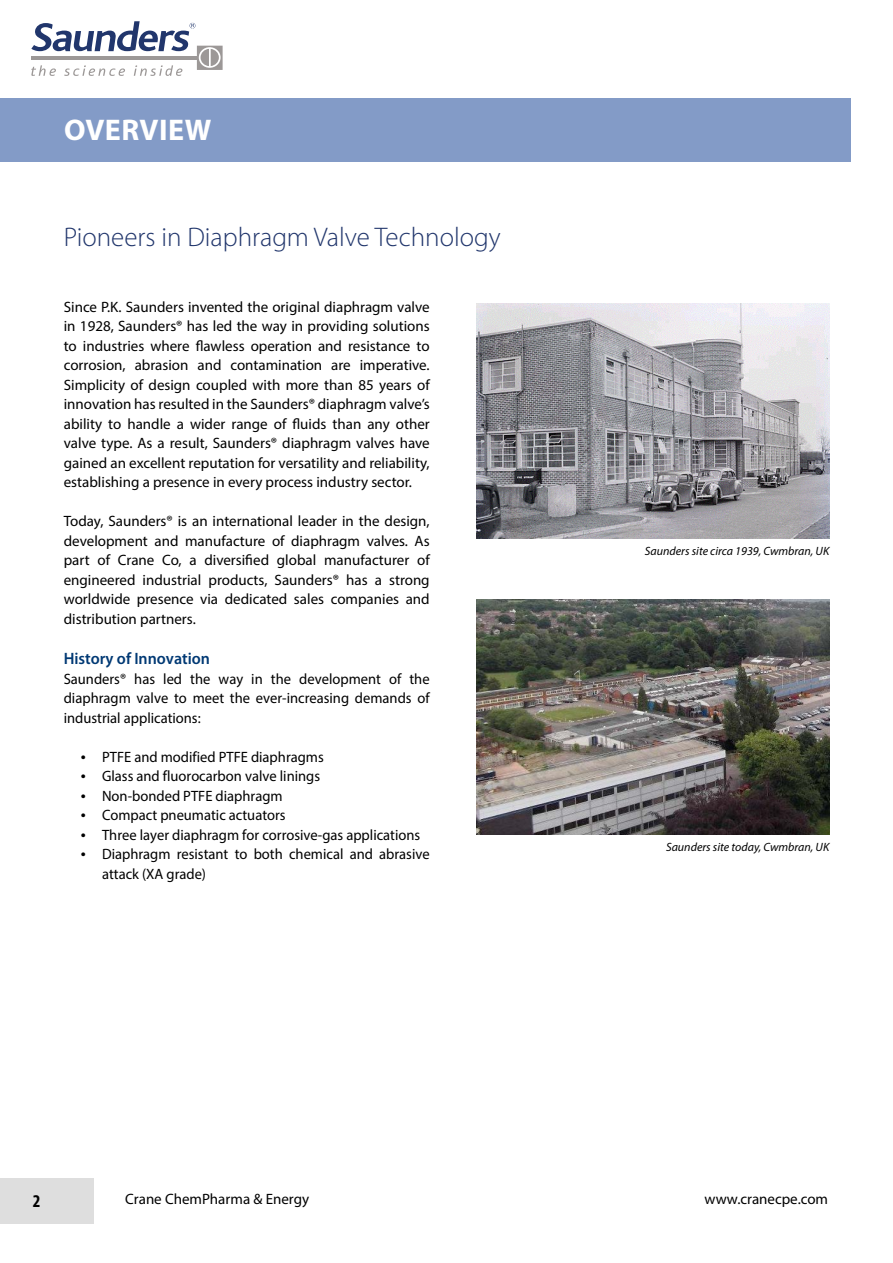
<style>
.page{position:relative;width:893px;height:1263px;background:#fff}
.page>*{position:absolute;margin:0;border:0;box-sizing:border-box;transform-origin:0 0}
.t1{font:700 30px "Myriad Pro";letter-spacing:.015em;color:#fff}
.t2{font:300 27px "Myriad Pro";color:#21366c}
.t3{font:700 condensed 18px "Myriad Pro";color:#000}
.t4{font:600 16.5px "Myriad Pro";color:#003974}
.t5{font:15px/19.5px "Myriad Pro";color:#000;text-align:justify}
.t6{font:italic 12px "Myriad Pro";color:#000}
.s1{font-size:18px}
</style>
<div class="page">
<svg style="left:31px;top:21px;width:192px;height:55px"></svg>
<div style="left:0;top:98px;width:850px;height:64px;background:#839bc7"></div>
<div style="left:0;top:1178px;width:94px;height:45px;background:#dedede"></div>
<svg style="left:476px;top:304px;width:353px;height:234px;background:#a2a1a6"></svg>
<img style="left:476px;top:600px;width:353px;height:234px">
<h1 class="t1" style="left:64px;top:113px;width:149px">OVERVIEW</h1>
<h2 class="t2" style="left:64px;top:222px;width:438px">Pioneers in Diaphragm Valve Technology</h2>
<p class="t5" style="left:64px;top:297px;width:367px">Since P.K. Saunders invented the original diaphragm valve in 1928, Saunders® has led the way in providing solutions to industries where flawless operation and resistance to corrosion, abrasion and contamination are imperative.<br>Simplicity of design coupled with more than 85 years of innovation has resulted in the Saunders® diaphragm valve’s ability to handle a wider range of fluids than any other valve type. As a result, Saunders® diaphragm valves have gained an excellent reputation for versatility and reliability, establishing a presence in every process industry sector.</p>
<p class="t5" style="left:64px;top:511px;width:367px">Today, Saunders® is an international leader in the design, development and manufacture of diaphragm valves. As part of Crane Co, a diversified global manufacturer of engineered industrial products, Saunders® has a strong worldwide presence via dedicated sales companies and distribution partners.</p>
<p class="t4" style="left:64px;top:650px;width:148px">History of Innovation</p>
<p class="t5" style="left:64px;top:669px;width:367px">Saunders® has led the way in the development of the diaphragm valve to meet the ever-increasing demands of industrial applications:</p>
<p class="t5" style="left:81px;top:747px;width:244px"><span class="s1">•</span> PTFE and modified PTFE diaphragms</p>
<p class="t5" style="left:81px;top:766px;width:241px"><span class="s1">•</span> Glass and fluorocarbon valve linings</p>
<p class="t5" style="left:81px;top:786px;width:203px"><span class="s1">•</span> Non-bonded PTFE diaphragm</p>
<p class="t5" style="left:81px;top:805px;width:206px"><span class="s1">•</span> Compact pneumatic actuators</p>
<p class="t5" style="left:81px;top:825px;width:341px"><span class="s1">•</span> Three layer diaphragm for corrosive-gas applications</p>
<p class="t5" style="left:102px;top:844px;width:329px;text-indent:-21px"><span class="s1">•</span> Diaphragm resistant to both chemical and abrasive attack (XA grade)</p>
<p class="t6" style="left:645px;top:543px;width:186px">Saunders site circa 1939, Cwmbran, UK</p>
<p class="t6" style="left:666px;top:840px;width:165px">Saunders site today, Cwmbran, UK</p>
<p class="t3" style="left:33px;top:1191px;width:9px">2</p>
<p class="t5" style="left:125px;top:1189px;width:185px">Crane ChemPharma &amp; Energy</p>
<p class="t5" style="left:704px;top:1189px;width:125px">www.cranecpe.com</p>
</div>
